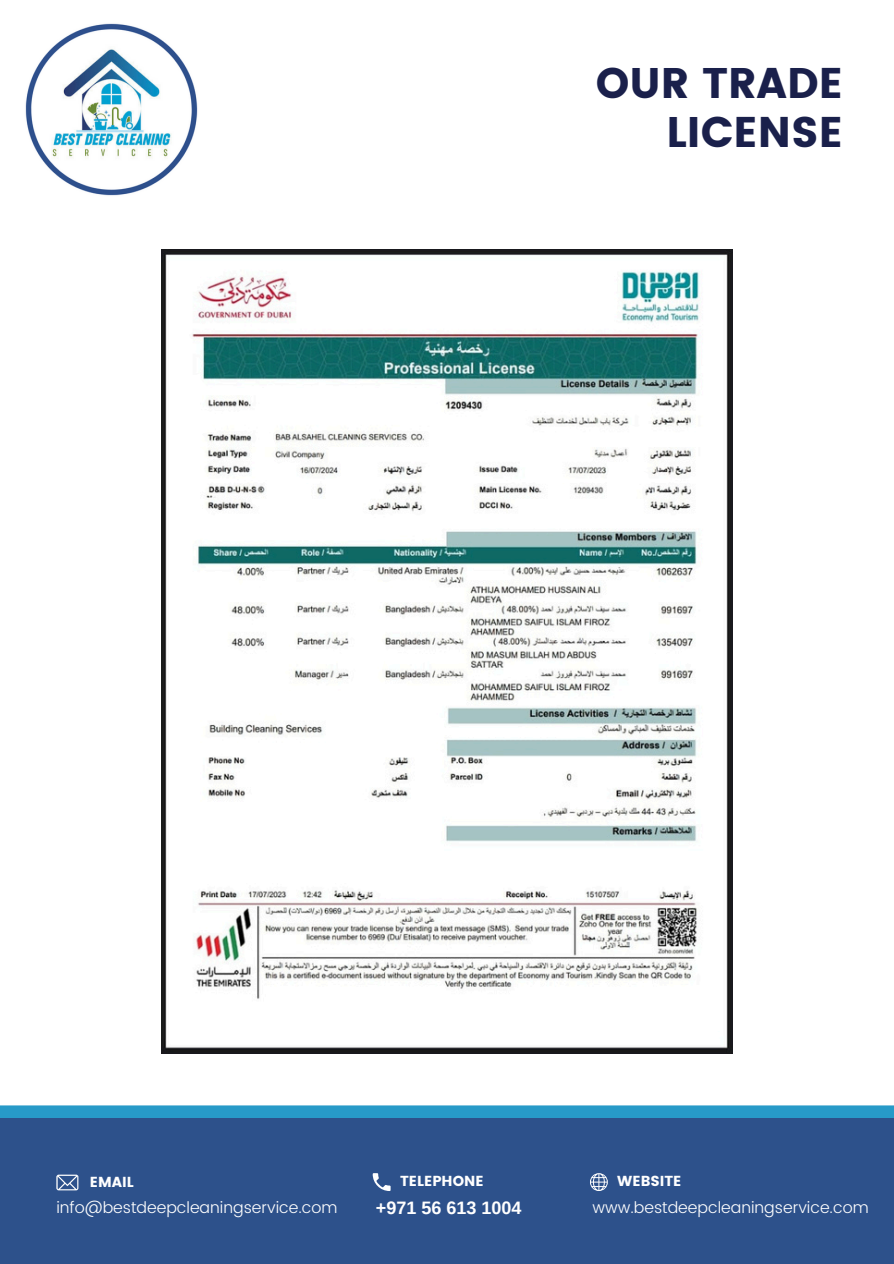
<style>
.page{position:relative;width:894px;height:1264px;background:#fff}
.page>*{position:absolute;margin:0;border:0;box-sizing:border-box;transform-origin:0 0}
.t1{font:42.75px/49.5px "Poppins";color:#1a204b;text-align:right}
.t2{font:700 18px "Arimo";color:#fff}
.t3{font:300 15.9px "Poppins";color:#fff}
.t4{font:14.55px "Poppins";color:#fff}
</style>
<div class="page">
<div style="left:0;top:1105px;width:893px;height:158px;background:#279ac8"></div>
<div style="left:0;top:1117px;width:893px;height:146px;background:#2d518b"></div>
<svg style="left:372px;top:1173px;width:18px;height:17px"></svg>
<svg style="left:56px;top:1174px;width:22px;height:16px"></svg>
<svg style="left:590px;top:1173px;width:17px;height:17px"></svg>
<img style="left:23px;top:20px;width:177px;height:178px;border-radius:50%">
<img style="left:161px;top:250px;width:571px;height:803px">
<p class="t1" style="left:595px;top:58px;width:249px">OUR TRADE<br>LICENSE</p>
<h1 class="t4" style="left:90px;top:1173px;width:45px">EMAIL</h1>
<p class="t4" style="left:400px;top:1172px;width:85px">TELEPHONE</p>
<p class="t3" style="left:56px;top:1197px;width:282px">info@bestdeepcleaningservice.com</p>
<p class="t2" style="left:376px;top:1198px;width:147px">+971 56 613 1004</p>
<p class="t4" style="left:617px;top:1172px;width:66px">WEBSITE</p>
<h3 class="t3" style="left:592px;top:1197px;width:277px">www.bestdeepcleaningservice.com</h3>
</div>
